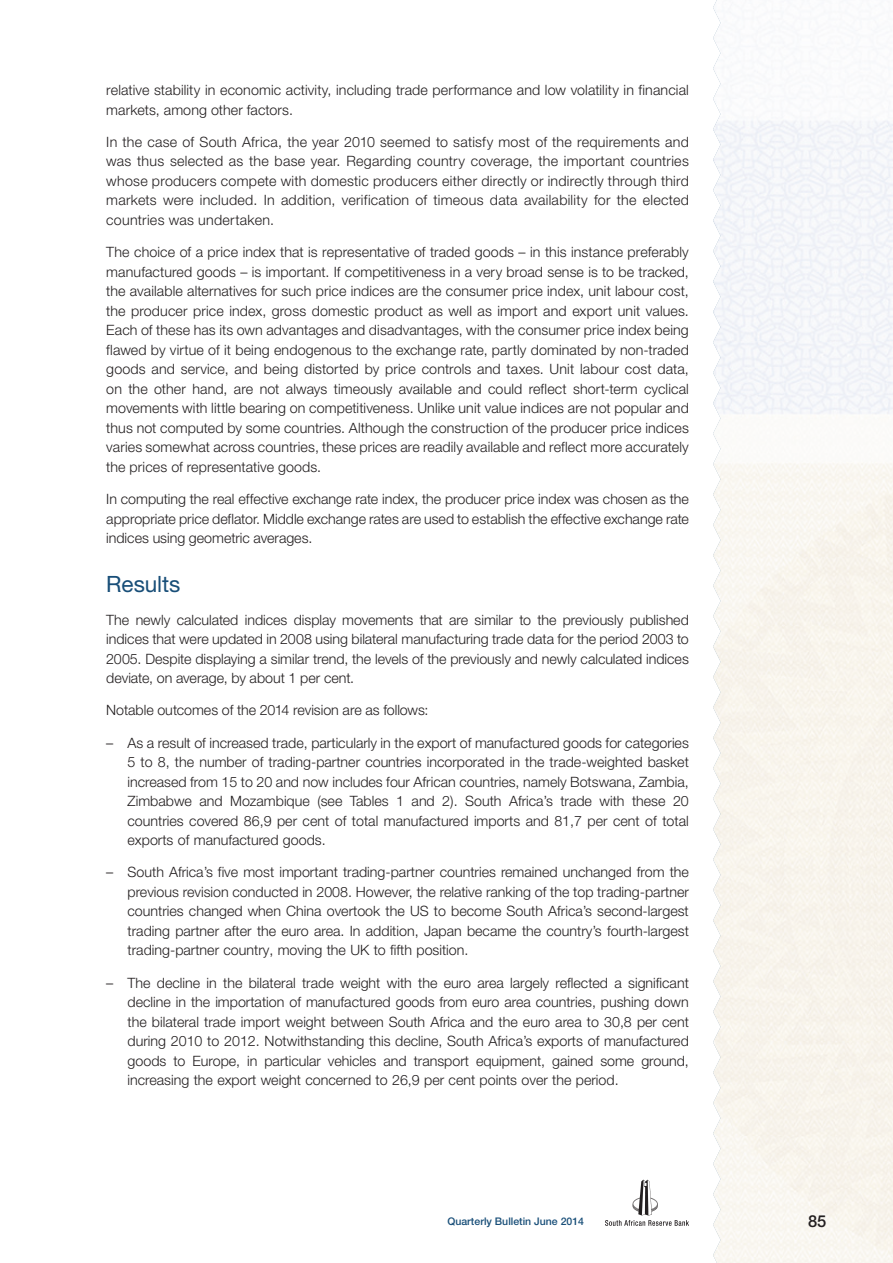
<style>
.page{position:relative;width:893px;height:1263px;background:#fff}
.page>*{position:absolute;margin:0;border:0;box-sizing:border-box;transform-origin:0 0}
.t1{font:22.5px "Helvetica Neue LT Pro";letter-spacing:-.005em;color:#184e78}
.t2{font:500 16.5px "Helvetica Neue LT Pro";color:#231f20}
.t3{font:300 14.25px/19.5px "Helvetica Neue LT Pro";color:#231f20;text-align:justify}
.t4{font:500 10.5px "Helvetica Neue LT Pro";color:#184e78}
.s1{font-family:"Helvetica Neue"}
</style>
<div class="page">
<img style="left:605px;top:1179px;width:84px;height:47px">
<p class="t3" style="left:106px;top:80px;width:584px">relative stability in economic activity, including trade performance and low volatility in financial markets, among other factors.</p>
<p class="t3" style="left:106px;top:132px;width:584px">In the case of South Africa, the year 2010 seemed to satisfy most of the requirements and was thus selected as the base year. Regarding country coverage, the important countries whose producers compete with domestic producers either directly or indirectly through third markets were included. In addition, verification of timeous data availability for the elected countries was undertaken.</p>
<p class="t3" style="left:106px;top:242px;width:584px">The choice of a price index that is representative of traded goods – in this instance preferably manufactured goods – is important. If competitiveness in a very broad sense is to be tracked, the available alternatives for such price indices are the consumer price index, unit labour cost, the producer price index, gross domestic product as well as import and export unit values.<br>Each of these has its own advantages and disadvantages, with the consumer price index being flawed by virtue of it being endogenous to the exchange rate, partly dominated by non-traded goods and service, and being distorted by price controls and taxes. Unit labour cost data, on the other hand, are not always timeously available and could reflect short-term cyclical movements with little bearing on competitiveness. Unlike unit value indices are not popular and thus not computed by some countries. Although the construction of the producer price indices varies somewhat across countries, these prices are readily available and reflect more accurately the prices of representative goods.</p>
<p class="t3" style="left:106px;top:489px;width:584px">In computing the real effective exchange rate index, the producer price index was chosen as the appropriate price deflator. Middle exchange rates are used to establish the effective exchange rate indices using geometric averages.</p>
<h1 class="t1" style="left:106px;top:570px;width:76px">Results</h1>
<p class="t3" style="left:106px;top:609px;width:584px">The newly calculated indices display movements that are similar to the previously published indices that were updated in 2008 using bilateral manufacturing trade data for the period 2003 to 2005. Despite displaying a similar trend, the levels of the previously and newly calculated indices deviate, on average, by about 1 per cent.</p>
<p class="t3" style="left:106px;top:700px;width:324px">Notable outcomes of the 2014 revision are as follows:</p>
<p class="t3" style="left:128px;top:732px;width:563px;text-indent:-21px"><span class="s1">–</span> As a result of increased trade, particularly in the export of manufactured goods for categories 5 to 8, the number of trading-partner countries incorporated in the trade-weighted basket increased from 15 to 20 and now includes four African countries, namely Botswana, Zambia, Zimbabwe and Mozambique (see Tables 1 and 2). South Africa’s trade with these 20 countries covered 86,9 per cent of total manufactured imports and 81,7 per cent of total exports of manufactured goods.</p>
<p class="t3" style="left:128px;top:862px;width:563px;text-indent:-21px"><span class="s1">–</span> South Africa’s five most important trading-partner countries remained unchanged from the previous revision conducted in 2008. However, the relative ranking of the top trading-partner countries changed when China overtook the US to become South Africa’s second-largest trading partner after the euro area. In addition, Japan became the country’s fourth-largest trading-partner country, moving the UK to fifth position.</p>
<p class="t3" style="left:128px;top:972px;width:563px;text-indent:-21px"><span class="s1">–</span> The decline in the bilateral trade weight with the euro area largely reflected a significant decline in the importation of manufactured goods from euro area countries, pushing down the bilateral trade import weight between South Africa and the euro area to 30,8 per cent during 2010 to 2012. Notwithstanding this decline, South Africa’s exports of manufactured goods to Europe, in particular vehicles and transport equipment, gained some ground, increasing the export weight concerned to 26,9 per cent points over the period.</p>
<p class="t4" style="left:447px;top:1215px;width:138px">Quarterly Bulletin June 2014</p>
<p class="t2" style="left:808px;top:1211px;width:20px">85</p>
</div>
